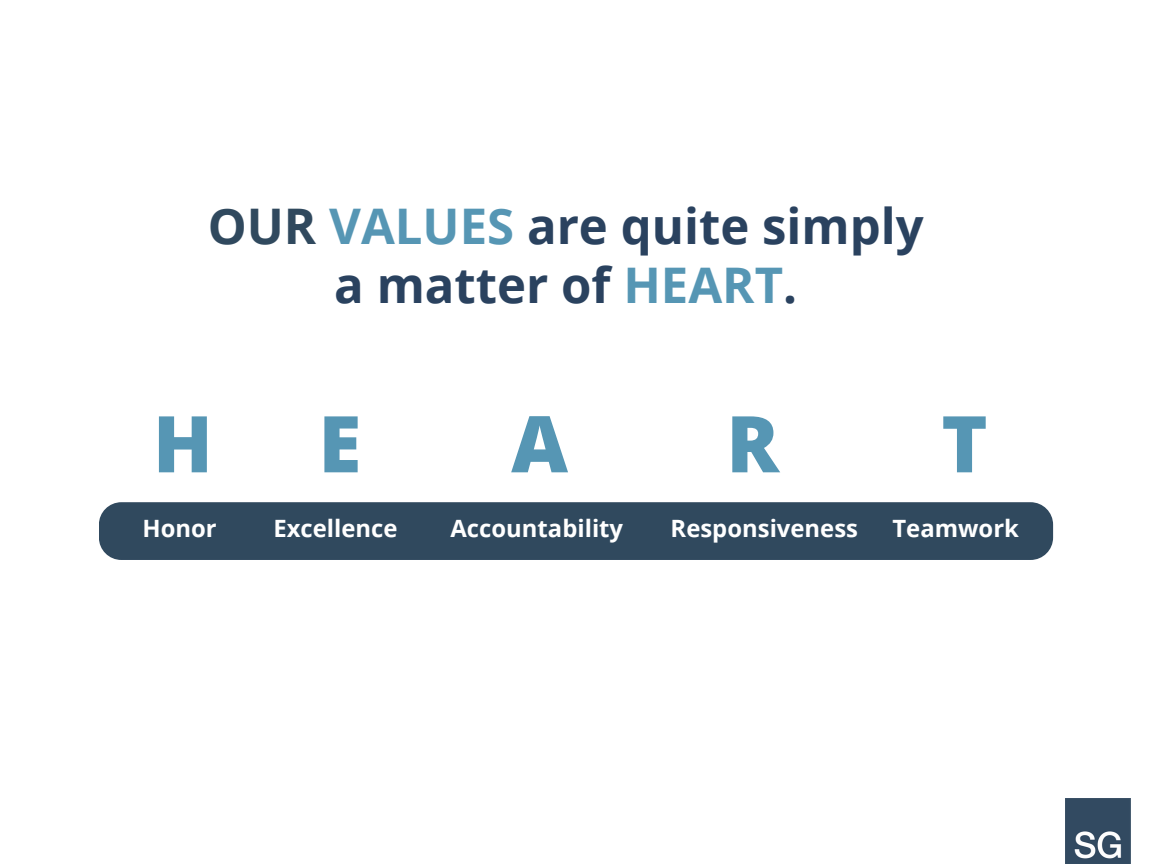
<style>
.page{position:relative;width:1152px;height:864px;background:#fff}
.page>*{position:absolute;margin:0;border:0;box-sizing:border-box;transform-origin:0 0}
.t1{font:800 78.3px "Open Sans";color:#5696b4}
.t2{font:700 49.05px/59.7px "Open Sans";color:#2a425f;text-align:center}
.t3{font:700 23.85px "Open Sans";color:#fff}
.s1{color:#30495e}
.s2{color:#5696b4}
</style>
<div class="page">
<img style="left:1066px;top:799px;width:65px;height:65px">
<div style="left:99px;top:502px;width:954px;height:58px;background:#30495e;border-radius:22px"></div>
<p class="t2" style="left:208px;top:195px;width:717px"><span class="s1">OUR</span> <span class="s2">VALUES</span> are quite simply a matter of <span class="s2">HEART</span>.</p>
<p class="t1" style="left:153px;top:389px;width:62px">H</p>
<p class="t1" style="left:318px;top:389px;width:44px">E</p>
<p class="t1" style="left:511px;top:389px;width:58px">A</p>
<p class="t1" style="left:726px;top:389px;width:54px">R</p>
<p class="t1" style="left:941px;top:389px;width:48px">T</p>
<p class="t3" style="left:142px;top:511px;width:76px">Honor</p>
<p class="t3" style="left:273px;top:511px;width:126px">Excellence</p>
<p class="t3" style="left:451px;top:511px;width:174px">Accountability</p>
<p class="t3" style="left:671px;top:511px;width:189px">Responsiveness</p>
<p class="t3" style="left:892px;top:511px;width:128px">Teamwork</p>
</div>
